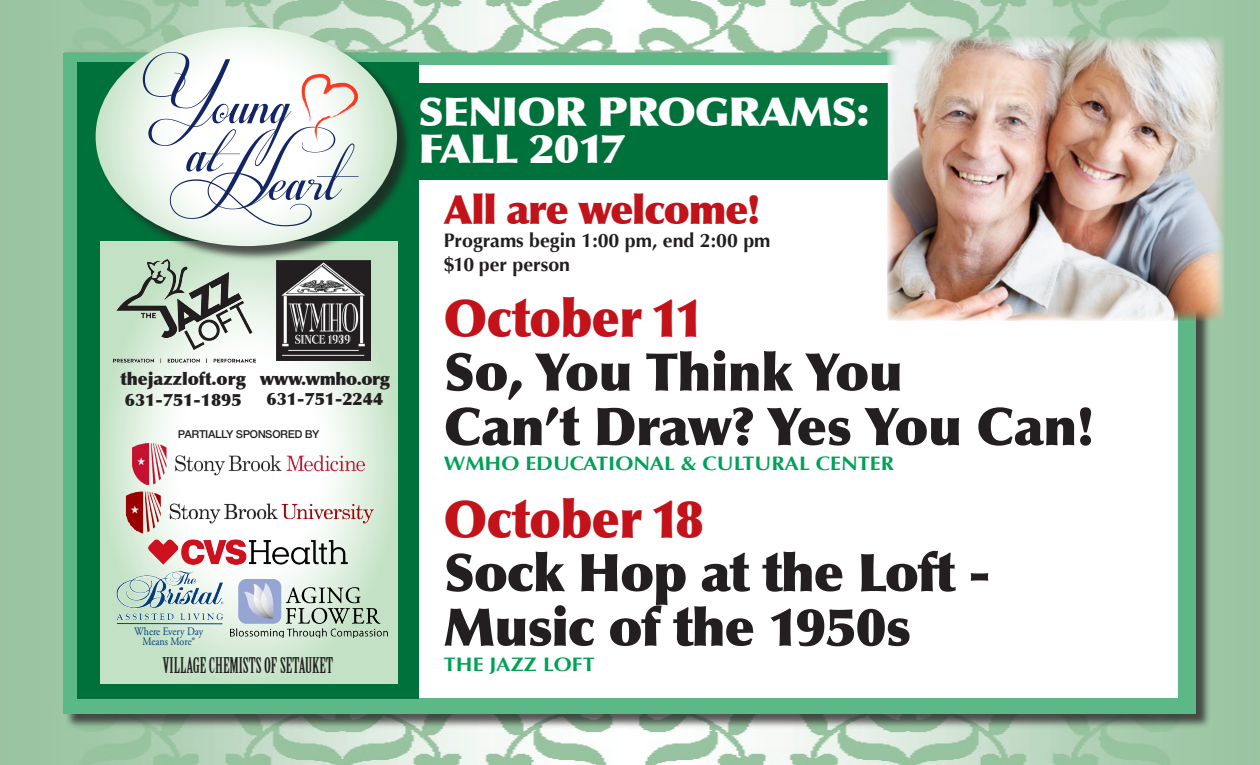
<style>
.page{position:relative;width:1260px;height:765px;background:#fff}
.page>*{position:absolute;margin:0;border:0;box-sizing:border-box;transform-origin:0 0}
.t1{font:900 52.5px/54.5px "Optima";letter-spacing:-.02em;color:#231f20}
.t2{font:900 52.5px "Optima";letter-spacing:-.01em;color:#c2121a;scale:.93 1}
.t3{font:900 40.12px "Optima";letter-spacing:-.03em;color:#c2121a}
.t4{font:900 39.88px/37px "Optima";letter-spacing:-.025em;color:#fff;scale:1.09 1}
.t5{font:21.12px "Birch Std";color:#231f20}
.t6{font:700 19.5px "Optima";color:#00a156;scale:1.11 1}
.t7{font:700 19.5px/23.6px "Optima";color:#231f20}
.t8{font:900 17.25px/20.6px "Optima";color:#231f20;text-align:center}
.t9{font:600 11.75px "Nimbus San Nov D";color:#231f20}
.t10{font:11.38px/10.2px "Adobe Garamond Pro";color:#013e7f;text-align:center;scale:.88 1}
</style>
<div class="page">
<img style="left:0;top:0;width:1260px;height:765px">
<div style="left:63px;top:54px;width:1150px;height:676px;background:#231f20;opacity:.75"></div>
<div style="left:63px;top:53px;width:1133px;height:661px;background:#5cb987"></div>
<div style="left:81px;top:65px;width:1097px;height:633px;background:#fff"></div>
<div style="left:77px;top:63px;width:342px;height:636px;background:#00713a"></div>
<div style="left:271px;top:84px;width:616px;height:96px;background:#00713a"></div>
<svg style="left:100px;top:263px;width:298px;height:420px"></svg>
<div style="left:96px;top:27px;width:318px;height:236px;background:#231f20;opacity:.75"></div>
<svg style="left:96px;top:27px;width:301px;height:219px"></svg>
<svg style="left:143px;top:52px;width:216px;height:174px"></svg>
<img style="left:330px;top:83px;width:28px;height:36px">
<img style="left:126px;top:491px;width:170px;height:42px">
<img style="left:133px;top:444px;width:231px;height:41px">
<img style="left:230px;top:580px;width:157px;height:58px">
<img style="left:117px;top:571px;width:80px;height:38px">
<hr style="left:117px;top:623px;width:105px;height:1px;background:#014289">
<img style="left:148px;top:540px;width:199px;height:25px">
<img style="left:277px;top:261px;width:94px;height:100px">
<img style="left:114px;top:259px;width:142px;height:103px">
<img style="left:887px;top:36px;width:338px;height:285px">
<p class="t8" style="left:120px;top:369px;width:127px;text-align:left">thejazzloft.org<br>631-751-1895</p>
<p class="t8" style="left:260px;top:368px;width:132px">www.wmho.org<br>631-751-2244</p>
<p class="t9" style="left:178px;top:427px;width:142px">PARTIALLY SPONSORED BY</p>
<p class="t10" style="left:134px;top:627px;width:80px">Where Every Day<br>Means More®</p>
<p class="t5" style="left:162px;top:653px;width:172px">VILLAGE CHEMISTS OF SETAUKET</p>
<p class="t4" style="left:418px;top:93px;width:416px">SENIOR PROGRAMS:<br>FALL 2017</p>
<p class="t3" style="left:444px;top:185px;width:318px">All are welcome!</p>
<p class="t7" style="left:444px;top:229px;width:328px">Programs begin 1:00 pm, end 2:00 pm $10 per person</p>
<p class="t2" style="left:444px;top:287px;width:281px">October 11</p>
<p class="t1" style="left:444px;top:345px;width:652px">So, You Think You<br>Can’t Draw? Yes You Can!</p>
<p class="t6" style="left:444px;top:452px;width:407px">WMHO EDUCATIONAL &amp; CULTURAL CENTER</p>
<p class="t2" style="left:444px;top:488px;width:281px">October 18</p>
<p class="t1" style="left:444px;top:546px;width:548px">Sock Hop at the Loft -<br>Music of the 1950s</p>
<p class="t6" style="left:444px;top:653px;width:137px">THE JAZZ LOFT</p>
</div>
